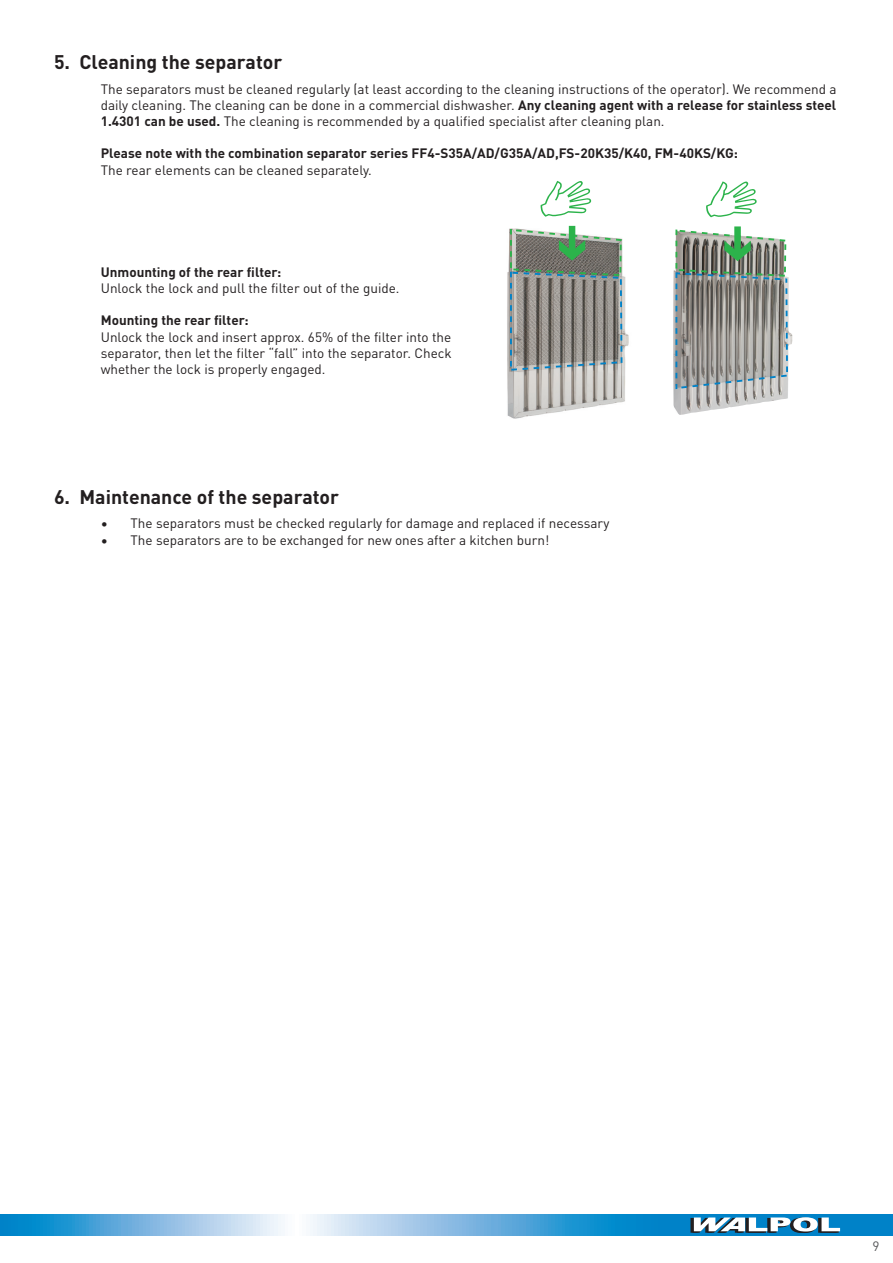
<style>
.page{position:relative;width:893px;height:1263px;background:#fff}
.page>*{position:absolute;margin:0;border:0;box-sizing:border-box;transform-origin:0 0}
.t1{font:700 19.5px "DIN Pro";color:#231f20}
.t2{font:13.5px/16.2px "DIN Pro";color:#231f20;text-align:justify}
.t3{font:700 13.5px "DIN Pro";color:#231f20}
.t4{font:13.5px "DIN Pro";color:#57585a}
.s1{font-weight:700}
</style>
<div class="page">
<svg style="left:0;top:1214px;width:893px;height:21px;background:#63afdd"></svg>
<svg style="left:690px;top:1217px;width:150px;height:16px"></svg>
<img style="left:507px;top:225px;width:122px;height:194px">
<svg style="left:540px;top:181px;width:51px;height:36px"></svg>
<div style="left:569px;top:226px;width:6px;height:27px;background:#2cb34b"></div>
<svg style="left:510px;top:229px;width:112px;height:142px;background:#888d85"></svg>
<img style="left:673px;top:270px;width:120px;height:145px">
<svg style="left:706px;top:181px;width:51px;height:36px"></svg>
<div style="left:734px;top:226px;width:7px;height:28px;background:#2cb34b"></div>
<svg style="left:675px;top:229px;width:113px;height:160px;background:#91968f"></svg>
<h1 class="t1" style="left:54px;top:47px;width:230px">5. Cleaning the separator</h1>
<p class="t2" style="left:101px;top:80px;width:737px">The separators must be cleaned regularly (at least according to the cleaning instructions of the operator). We recommend a daily cleaning. The cleaning can be done in a commercial dishwasher. <span class="s1">Any cleaning agent with a release for stainless steel 1.4301 can be used.</span> The cleaning is recommended by a qualified specialist after cleaning plan.</p>
<p class="t3" style="left:101px;top:143px;width:639px">Please note with the combination separator series FF4-S35A/AD/G35A/AD,FS-20K35/K40, FM-40KS/KG:</p>
<p class="t2" style="left:101px;top:161px;width:273px">The rear elements can be cleaned separately.</p>
<p class="t3" style="left:101px;top:261px;width:182px">Unmounting of the rear filter:</p>
<p class="t2" style="left:101px;top:279px;width:300px">Unlock the lock and pull the filter out of the guide.</p>
<p class="t3" style="left:101px;top:310px;width:149px">Mounting the rear filter:</p>
<p class="t2" style="left:101px;top:328px;width:352px">Unlock the lock and insert approx. 65% of the filter into the separator, then let the filter “fall” into the separator. Check whether the lock is properly engaged.</p>
<h1 class="t1" style="left:54px;top:481px;width:286px">6. Maintenance of the separator</h1>
<p class="t2" style="left:101px;top:515px;width:510px">• The separators must be checked regularly for damage and replaced if necessary</p>
<p class="t2" style="left:101px;top:531px;width:450px">• The separators are to be exchanged for new ones after a kitchen burn!</p>
<p class="t4" style="left:873px;top:1236px;width:9px">9</p>
</div>
